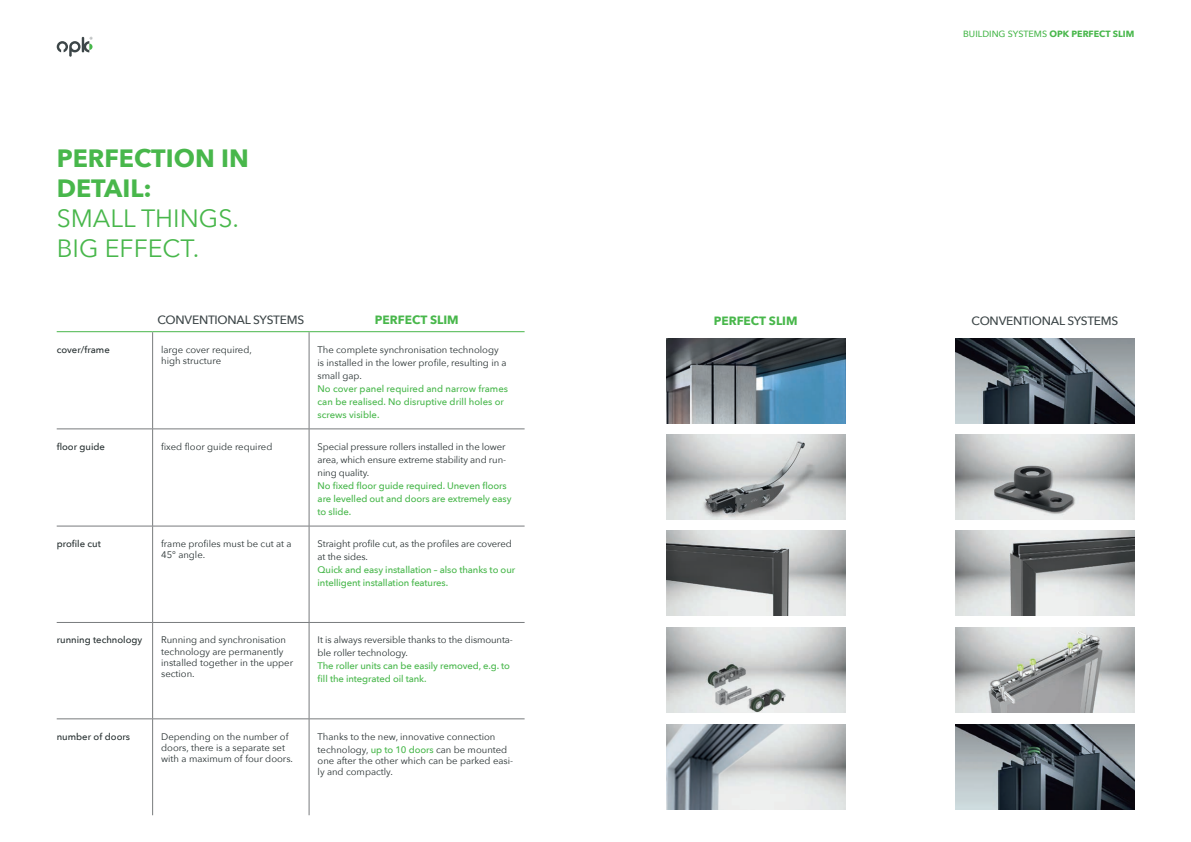
<style>
.page{position:relative;width:1191px;height:842px;background:#fff}
.page>*{position:absolute;margin:0;border:0;box-sizing:border-box;transform-origin:0 0}
.t1{font:25px/30px "Avenir Next";color:#48b74b}
.t2{font:700 25px/30px "Avenir Next";color:#48b74b}
.t3{font:500 12px "Avenir Next";letter-spacing:-.02em;color:#3d4648}
.t4{font:700 12px "Avenir Next";color:#48b74b}
.t5{font:9.5px/11.4px "Avenir Next";color:#273031}
.t6{font:500 9.5px/13px "Avenir Next";letter-spacing:-.01em;color:#48b74b}
.t7{font:500 9.5px "Avenir Next";color:#273031}
.t8{font:500 9px "Avenir Next";color:#48b74b}
.s1{font-weight:500;color:#48b74b}
.s2{font-weight:700}
</style>
<div class="page">
<img style="left:666px;top:338px;width:179px;height:85px">
<img style="left:955px;top:338px;width:179px;height:85px">
<img style="left:666px;top:434px;width:179px;height:85px">
<img style="left:955px;top:434px;width:179px;height:85px">
<img style="left:666px;top:531px;width:179px;height:85px">
<img style="left:955px;top:531px;width:179px;height:85px">
<img style="left:666px;top:627px;width:179px;height:85px">
<img style="left:666px;top:724px;width:179px;height:85px">
<img style="left:955px;top:627px;width:179px;height:85px">
<img style="left:955px;top:724px;width:179px;height:85px">
<svg style="left:57px;top:37px;width:35px;height:20px"></svg>
<hr style="left:57px;top:331px;width:96px;height:1px;background:#48b74b">
<hr style="left:153px;top:331px;width:156px;height:1px;background:#48b74b">
<hr style="left:309px;top:331px;width:215px;height:1px;background:#48b74b">
<hr style="left:152px;top:332px;width:1px;height:97px;background:#787b7d">
<hr style="left:309px;top:332px;width:1px;height:97px;background:#787b7d">
<hr style="left:57px;top:429px;width:96px;height:1px;background:#787b7d">
<hr style="left:153px;top:429px;width:156px;height:1px;background:#787b7d">
<hr style="left:152px;top:429px;width:1px;height:97px;background:#787b7d">
<hr style="left:309px;top:429px;width:215px;height:1px;background:#787b7d">
<hr style="left:309px;top:429px;width:1px;height:97px;background:#787b7d">
<hr style="left:57px;top:526px;width:96px;height:1px;background:#787b7d">
<hr style="left:153px;top:526px;width:156px;height:1px;background:#787b7d">
<hr style="left:152px;top:526px;width:1px;height:96px;background:#787b7d">
<hr style="left:309px;top:526px;width:215px;height:1px;background:#787b7d">
<hr style="left:309px;top:526px;width:1px;height:96px;background:#787b7d">
<hr style="left:57px;top:622px;width:96px;height:1px;background:#787b7d">
<hr style="left:153px;top:622px;width:156px;height:1px;background:#787b7d">
<hr style="left:152px;top:623px;width:1px;height:96px;background:#787b7d">
<hr style="left:309px;top:622px;width:215px;height:1px;background:#787b7d">
<hr style="left:309px;top:623px;width:1px;height:96px;background:#787b7d">
<hr style="left:57px;top:719px;width:96px;height:1px;background:#787b7d">
<hr style="left:153px;top:719px;width:156px;height:1px;background:#787b7d">
<hr style="left:152px;top:719px;width:1px;height:96px;background:#787b7d">
<hr style="left:309px;top:719px;width:215px;height:1px;background:#787b7d">
<hr style="left:309px;top:719px;width:1px;height:96px;background:#787b7d">
<h1 class="t2" style="left:57px;top:143px;width:194px">PERFECTION IN<br>DETAIL:</h1>
<h1 class="t1" style="left:57px;top:202px;width:184px">SMALL THINGS.<br>BIG EFFECT.</h1>
<p class="t3" style="left:157px;top:309px;width:148px">CONVENTIONAL SYSTEMS</p>
<p class="t4" style="left:375px;top:309px;width:85px">PERFECT SLIM</p>
<p class="t7" style="left:57px;top:341px;width:55px">cover/frame</p>
<p class="t5" style="left:161px;top:343px;width:92px">large cover required, high structure</p>
<p class="t5" style="left:317px;top:342px;width:191px;line-height:13px">The complete synchronisation technology is installed in the lower profile, resulting in a small gap.</p>
<p class="t6" style="left:317px;top:381px;width:192px">No cover panel required and narrow frames can be realised. No disruptive drill holes or screws visible.</p>
<p class="t7" style="left:57px;top:438px;width:50px">floor guide</p>
<p class="t5" style="left:161px;top:440px;width:113px">fixed floor guide required</p>
<p class="t5" style="left:317px;top:439px;width:190px;line-height:13px;text-align:justify">Special pressure rollers installed in the lower area, which ensure extreme stability and run&shy;ning quality.</p>
<p class="t6" style="left:317px;top:479px;width:195px">No fixed floor guide required. Uneven floors are levelled out and doors are extremely easy to slide.</p>
<p class="t7" style="left:57px;top:535px;width:46px">profile cut</p>
<p class="t5" style="left:161px;top:537px;width:132px">frame profiles must be cut at a<br>45° angle.</p>
<p class="t5" style="left:318px;top:537px;width:196px;line-height:13px">Straight profile cut, as the profiles are covered at the sides.</p>
<p class="t6" style="left:318px;top:563px;width:199px">Quick and easy installation – also thanks to our intelligent installation features.</p>
<p class="t7" style="left:57px;top:632px;width:87px">running technology</p>
<p class="t5" style="left:161px;top:634px;width:133px">Running and synchronisation technology are permanently installed together in the upper section.</p>
<p class="t5" style="left:318px;top:633px;width:197px;line-height:13px">It is always reversible thanks to the dismounta&shy;ble roller technology.</p>
<p class="t6" style="left:318px;top:659px;width:194px">The roller units can be easily removed, e.g. to fill the integrated oil tank.</p>
<p class="t7" style="left:57px;top:728px;width:75px">number of doors</p>
<p class="t5" style="left:161px;top:730px;width:133px">Depending on the number of doors, there is a separate set with a maximum of four doors.</p>
<p class="t5" style="left:318px;top:729px;width:191px;line-height:13px">Thanks to the new, innovative connection technology, <span class="s1">up to 10 doors</span> can be mounted</p>
<p class="t5" style="left:318px;top:755px;width:197px">one after the other which can be parked easi&shy;ly and compactly.</p>
<p class="t8" style="left:963px;top:27px;width:173px">BUILDING SYSTEMS <span class="s2">OPK PERFECT SLIM</span></p>
<p class="t4" style="left:714px;top:310px;width:85px">PERFECT SLIM</p>
<p class="t3" style="left:971px;top:310px;width:148px">CONVENTIONAL SYSTEMS</p>
</div>
